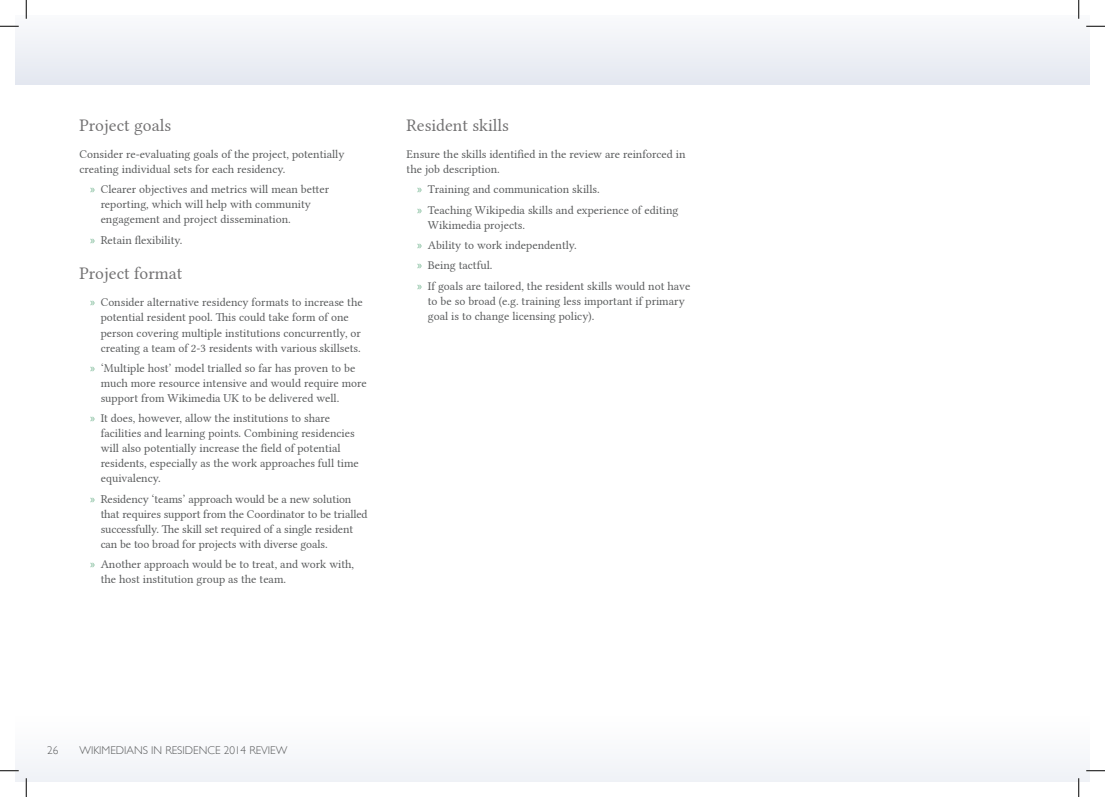
<style>
.page{position:relative;width:1105px;height:797px;background:#fff}
.page>*{position:absolute;margin:0;border:0;box-sizing:border-box;transform-origin:0 0}
.t1{font:17.5px "Lin Libertine";color:#737273}
.t2{font:11.88px/15px "Lin Libertine";color:#595b5c}
.t3{font:300 11.25px "Gill Sans";color:#595b5c}
.s1{font-family:"Myriad Pro";color:#75b591}
</style>
<div class="page">
<div style="left:16px;top:715px;width:1073px;height:66px;background:#f8f9fb"></div>
<div style="left:16px;top:16px;width:1073px;height:69px;background:#eef1f6"></div>
<svg style="left:0;top:25px;width:19px;height:2px"></svg>
<svg style="left:1086px;top:25px;width:19px;height:2px"></svg>
<svg style="left:0;top:770px;width:19px;height:1px"></svg>
<svg style="left:1086px;top:770px;width:19px;height:1px"></svg>
<svg style="left:25px;top:0;width:2px;height:19px"></svg>
<svg style="left:25px;top:778px;width:2px;height:19px"></svg>
<svg style="left:1078px;top:0;width:1px;height:19px"></svg>
<svg style="left:1078px;top:778px;width:1px;height:19px"></svg>
<h1 class="t1" style="left:79px;top:111px;width:93px">Project goals</h1>
<p class="t2" style="left:79px;top:145px;width:267px">Consider re-evaluating goals of the project, potentially creating individual sets for each residency.</p>
<p class="t2" style="left:101px;top:181px;width:230px;text-indent:-11px"><span class="s1">»</span> Clearer objectives and metrics will mean better reporting, which will help with community engagement and project dissemination.</p>
<p class="t2" style="left:90px;top:231px;width:94px"><span class="s1">»</span> Retain flexibility.</p>
<h1 class="t1" style="left:79px;top:259px;width:104px">Project format</h1>
<p class="t2" style="left:101px;top:294px;width:264px;text-indent:-11px"><span class="s1">»</span> Consider alternative residency formats to increase the potential resident pool. This could take form of one person covering multiple institutions concurrently, or creating a team of 2-3 residents with various skillsets.</p>
<p class="t2" style="left:101px;top:359px;width:268px;text-indent:-11px"><span class="s1">»</span> ‘Multiple host’ model trialled so far has proven to be much more resource intensive and would require more support from Wikimedia UK to be delivered well.</p>
<p class="t2" style="left:101px;top:409px;width:260px;text-indent:-11px"><span class="s1">»</span> It does, however, allow the institutions to share facilities and learning points. Combining residencies will also potentially increase the field of potential residents, especially as the work approaches full time equivalency.</p>
<p class="t2" style="left:101px;top:490px;width:268px;text-indent:-11px"><span class="s1">»</span> Residency ‘teams’ approach would be a new solution that requires support from the Coordinator to be trialled successfully. The skill set required of a single resident can be too broad for projects with diverse goals.</p>
<p class="t2" style="left:101px;top:555px;width:255px;text-indent:-11px"><span class="s1">»</span> Another approach would be to treat, and work with, the host institution group as the team.</p>
<h1 class="t1" style="left:407px;top:111px;width:104px">Resident skills</h1>
<p class="t2" style="left:407px;top:145px;width:280px">Ensure the skills identified in the review are reinforced in the job description.</p>
<p class="t2" style="left:417px;top:178px;width:263px;line-height:20.4px"><span class="s1">»</span> Training and communication skills.<br><span class="s1">»</span> Teaching Wikipedia skills and experience of editing</p>
<p class="t2" style="left:417px;top:213px;width:275px;line-height:20.4px;text-indent:11px">Wikimedia projects.<br><span class="s1">»</span> Ability to work independently.<br><span class="s1">»</span> Being tactful.<br><span class="s1">»</span> If goals are tailored, the resident skills would not have</p>
<p class="t2" style="left:428px;top:292px;width:258px">to be so broad (e.g. training less important if primary goal is to change licensing policy).</p>
<p class="t3" style="left:47px;top:743px;width:13px">26</p>
<p class="t3" style="left:79px;top:743px;width:210px">WIKIMEDIANS IN RESIDENCE 2014 REVIEW</p>
</div>
